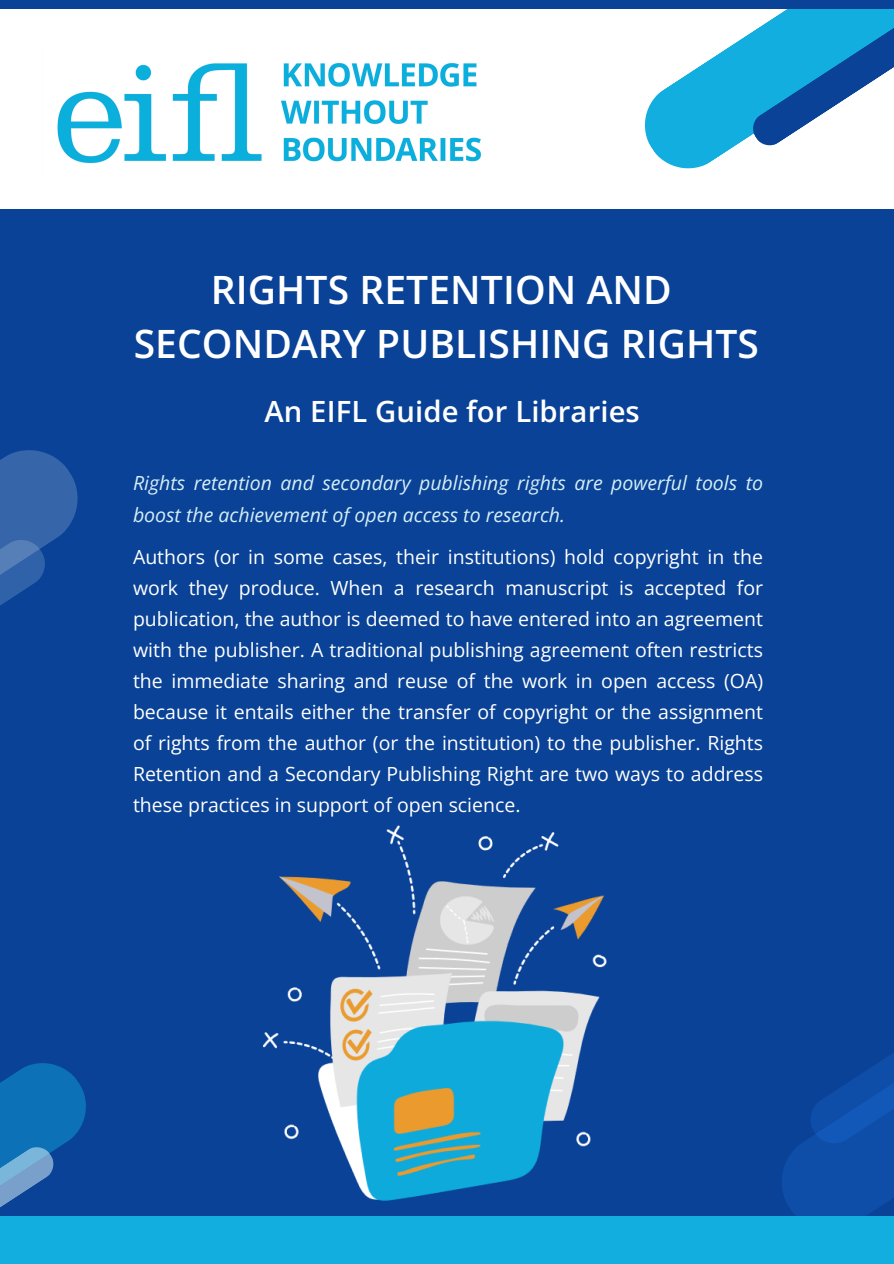
<style>
.page{position:relative;width:894px;height:1264px;background:#fff}
.page>*{position:absolute;margin:0;border:0;box-sizing:border-box;transform-origin:0 0}
.t1{font:600 39px/54px "Open Sans";color:#fff;text-align:center}
.t2{font:600 29.25px "Open Sans";letter-spacing:.005em;color:#fff}
.t3{font:19.5px/31px "Open Sans";color:#fff;text-align:justify}
.t4{font:italic 19.5px/32.5px "Open Sans";color:#d6eff8}
</style>
<div class="page">
<div style="left:0;top:210px;width:893px;height:1007px;background:#094296"></div>
<svg style="left:811px;top:1053px;width:82px;height:65px"></svg>
<svg style="left:0;top:1063px;width:86px;height:144px"></svg>
<div style="left:0;top:1216px;width:893px;height:47px;background:#12aee0"></div>
<svg style="left:645px;top:9px;width:248px;height:160px"></svg>
<svg style="left:0;top:450px;width:78px;height:155px"></svg>
<div style="left:0;top:0;width:893px;height:9px;background:#094296"></div>
<img style="left:57px;top:63px;width:425px;height:101px">
<img style="left:263px;top:825px;width:344px;height:376px">
<img style="left:782px;top:1118px;width:111px;height:98px">
<p class="t1" style="left:134px;top:261px;width:626px">RIGHTS RETENTION AND<br>SECONDARY PUBLISHING RIGHTS</p>
<p class="t2" style="left:264px;top:391px;width:377px">An EIFL Guide for Libraries</p>
<h1 class="t4" style="left:133px;top:466px;width:631px">Rights retention and secondary publishing rights are powerful tools to boost the achievement of open access to research.</h1>
<p class="t3" style="left:133px;top:540px;width:631px">Authors (or in some cases, their institutions) hold copyright in the work they produce. When a research manuscript is accepted for publication, the author is deemed to have entered into an agreement with the publisher. A traditional publishing agreement often restricts the immediate sharing and reuse of the work in open access (OA) because it entails either the transfer of copyright or the assignment of rights from the author (or the institution) to the publisher. Rights Retention and a Secondary Publishing Right are two ways to address these practices in support of open science.</p>
</div>
